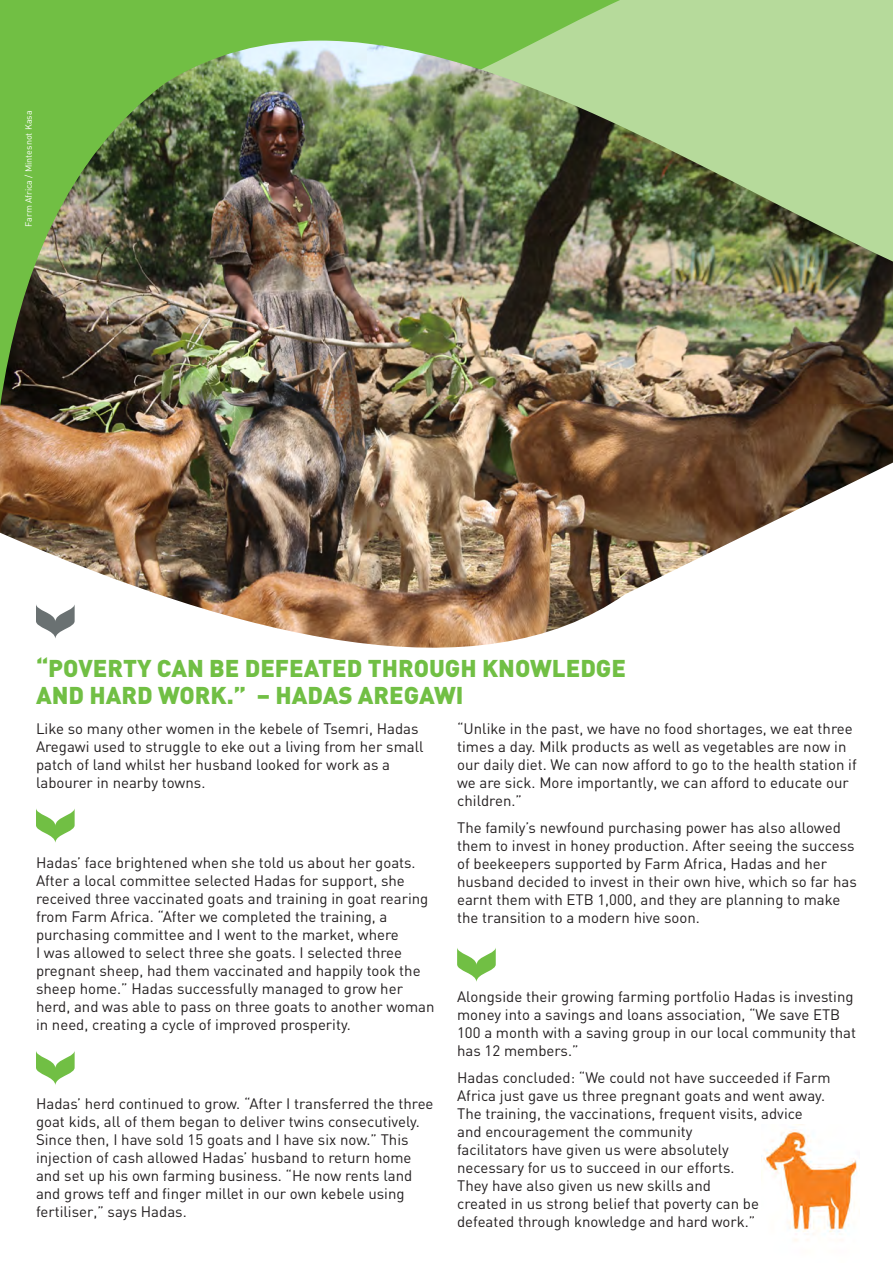
<style>
.page{position:relative;width:893px;height:1263px;background:#fff}
.page>*{position:absolute;margin:0;border:0;box-sizing:border-box;transform-origin:0 0}
.a-head_16pt{font:900 24px/27px "DIN";color:#71bf44}
.text_10_12{font:15px/18px "DIN";color:#231f20}
.photo_credit{font:9px "DIN";color:#fff}
</style>
<div class="page">
<img style="left:763px;top:1124px;width:94px;height:117px">
<div style="left:0;top:0;width:676px;height:529px;background:#71bf44"></div>
<svg style="left:306px;top:0;width:587px;height:41px;fill:#b6da9b"></svg>
<img style="left:0;top:41px;width:893px;height:607px">
<svg style="left:36px;top:809px;width:39px;height:34px"></svg>
<svg style="left:36px;top:1051px;width:39px;height:34px"></svg>
<svg style="left:457px;top:948px;width:39px;height:34px"></svg>
<p class="photo_credit" style="left:23px;top:227px;width:118px;rotate:-90deg">Farm Africa / Mintesnot Kasa</p>
<p class="a-head_16pt" style="left:36px;top:654px;width:592px">“POVERTY CAN BE DEFEATED THROUGH KNOWLEDGE<br>AND HARD WORK.” – HADAS AREGAWI</p>
<p class="text_10_12" style="left:36px;top:719px;width:389px">Like so many other women in the kebele of Tsemri, Hadas Aregawi used to struggle to eke out a living from her small patch of land whilst her husband looked for work as a labourer in nearby towns.</p>
<p class="text_10_12" style="left:457px;top:719px;width:401px">“Unlike in the past, we have no food shortages, we eat three times a day. Milk products as well as vegetables are now in our daily diet. We can now afford to go to the health station if we are sick. More importantly, we can afford to educate our children.”</p>
<p class="text_10_12" style="left:457px;top:818px;width:401px">The family’s newfound purchasing power has also allowed them to invest in honey production. After seeing the success of beekeepers supported by Farm Africa, Hadas and her husband decided to invest in their own hive, which so far has earnt them with ETB 1,000, and they are planning to make the transition to a modern hive soon.</p>
<p class="text_10_12" style="left:36px;top:853px;width:400px">Hadas’ face brightened when she told us about her goats.<br>After a local committee selected Hadas for support, she received three vaccinated goats and training in goat rearing from Farm Africa. “After we completed the training, a purchasing committee and I went to the market, where<br>I was allowed to select three she goats. I selected three pregnant sheep, had them vaccinated and happily took the sheep home.” Hadas successfully managed to grow her herd, and was able to pass on three goats to another woman in need, creating a cycle of improved prosperity.</p>
<p class="text_10_12" style="left:457px;top:987px;width:400px">Alongside their growing farming portfolio Hadas is investing money into a savings and loans association, “We save ETB 100 a month with a saving group in our local community that has 12 members.”</p>
<p class="text_10_12" style="left:457px;top:1068px;width:375px">Hadas concluded: “We could not have succeeded if Farm Africa just gave us three pregnant goats and went away.<br>The training, the vaccinations, frequent visits, advice and encouragement the community<br>facilitators have given us were absolutely<br>necessary for us to succeed in our efforts.<br>They have also given us new skills and<br>created in us strong belief that poverty can be<br>defeated through knowledge and hard work.”</p>
<p class="text_10_12" style="left:36px;top:1094px;width:399px">Hadas’ herd continued to grow. “After I transferred the three goat kids, all of them began to deliver twins consecutively.<br>Since then, I have sold 15 goats and I have six now.” This injection of cash allowed Hadas’ husband to return home and set up his own farming business. “He now rents land and grows teff and finger millet in our own kebele using fertiliser,” says Hadas.</p>
</div>
